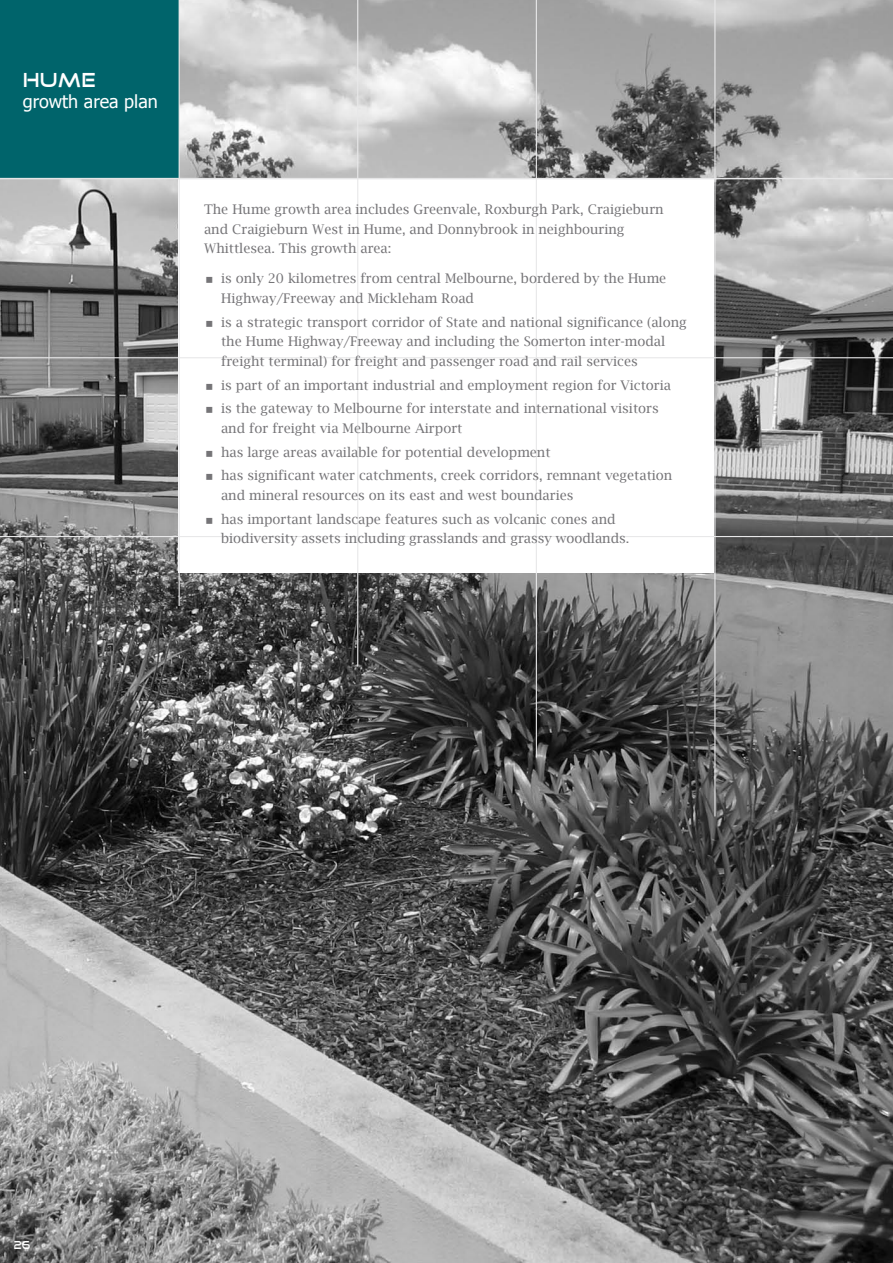
<style>
.page{position:relative;width:893px;height:1263px;background:#fff}
.page>*{position:absolute;margin:0;border:0;box-sizing:border-box;transform-origin:0 0}
.t1{font:20.4px "Good Times";color:#fff}
.t2{font:18px "Tahoma";color:#fff}
.t3{font:13.35px/19.5px "Lucida Bright";color:#757477}
.t4{font:11.7px "Good Times";color:#fff;scale:.84 1}
</style>
<div class="page">
<img style="left:0;top:0;width:893px;height:1263px">
<div style="left:179px;top:179px;width:535px;height:394px;background:#fff"></div>
<div style="left:0;top:0;width:179px;height:179px;background:#00646b"></div>
<hr style="left:0;top:357px;width:893px;height:1px;background:#e8e8e9">
<hr style="left:0;top:536px;width:893px;height:1px;background:#e8e8e9">
<hr style="left:357px;top:0;width:1px;height:666px;background:#e8e8e9">
<hr style="left:536px;top:0;width:1px;height:757px;background:#e8e8e9">
<hr style="left:714px;top:0;width:1px;height:816px;background:#e8e8e9">
<hr style="left:179px;top:0;width:1px;height:606px;background:#e8e8e9">
<hr style="left:0;top:178px;width:893px;height:1px;background:#e5e5e6">
<h1 class="t1" style="left:23px;top:70px;width:75px">HUME</h1>
<h2 class="t2" style="left:23px;top:89px;width:137px">growth area plan</h2>
<p class="t3" style="left:204px;top:200px;width:461px">The Hume growth area includes Greenvale, Roxburgh Park, Craigieburn and Craigieburn West in Hume, and Donnybrook in neighbouring<br>Whittlesea. This growth area:</p>
<p class="t3" style="left:221px;top:269px;width:447px">is only 20 kilometres from central Melbourne, bordered by the Hume<br>Highway/Freeway and Mickleham Road</p>
<p class="t3" style="left:221px;top:312px;width:467px">is a strategic transport corridor of State and national significance (along the Hume Highway/Freeway and including the Somerton inter-modal freight terminal) for freight and passenger road and rail services</p>
<p class="t3" style="left:221px;top:373px;width:451px;line-height:23.7px">is part of an important industrial and employment region for Victoria is the gateway to Melbourne for interstate and international visitors</p>
<p class="t3" style="left:221px;top:416px;width:453px;line-height:23.7px">and for freight via Melbourne Airport<br>has large areas available for potential development<br>has significant water catchments, creek corridors, remnant vegetation</p>
<p class="t3" style="left:221px;top:483px;width:396px;line-height:23.7px">and mineral resources on its east and west boundaries<br>has important landscape features such as volcanic cones and</p>
<p class="t3" style="left:221px;top:528px;width:410px">biodiversity assets including grasslands and grassy woodlands.</p>
<p class="t4" style="left:14px;top:1239px;width:22px">26</p>
</div>
